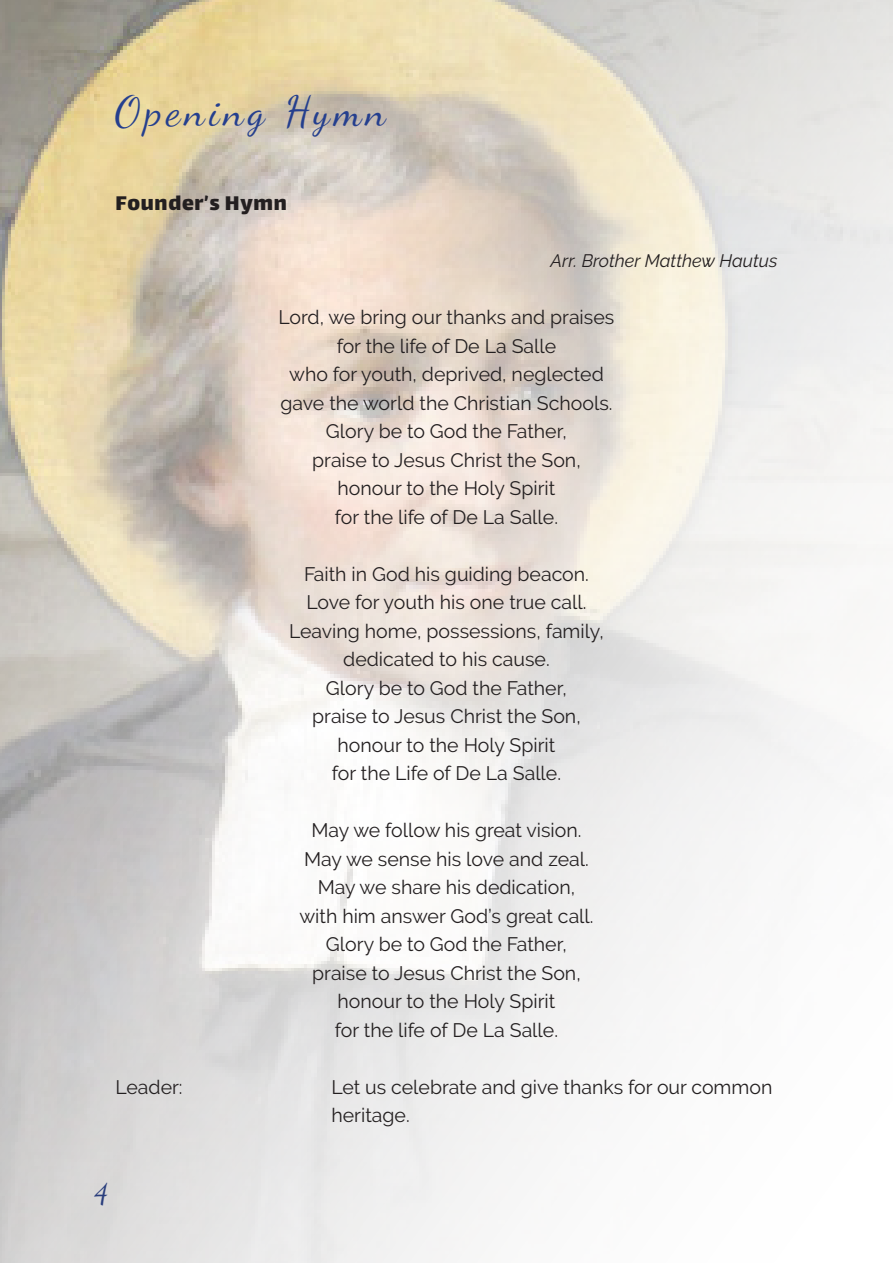
<style>
.page{position:relative;width:893px;height:1263px;background:#fff}
.page>*{position:absolute;margin:0;border:0;box-sizing:border-box;transform-origin:0 0}
.t1{font:42px "Dancing Script OT";letter-spacing:.11em;color:#253f8e}
.t2{font:28.5px "Dancing Script OT";color:#253f8e}
.t3{font:24px "Lalezar";letter-spacing:.03em;color:#231f20}
.t4{font:19.5px/28.5px "Raleway";color:#231f20}
.t5{font:italic 18px "Raleway";color:#231f20}
</style>
<div class="page">
<img style="left:0;top:0;width:893px;height:1263px">
<p class="t1" style="left:116px;top:86px;width:272px">Opening Hymn</p>
<p class="t3" style="left:116px;top:188px;width:173px">Founder’s Hymn</p>
<p class="t5" style="left:551px;top:250px;width:228px">Arr. Brother Matthew Hautus</p>
<p class="t4" style="left:279px;top:303px;width:337px">Lord, we bring our thanks and praises</p>
<p class="t4" style="left:337px;top:332px;width:221px">for the life of De La Salle</p>
<p class="t4" style="left:289px;top:360px;width:316px">who for youth, deprived, neglected</p>
<p class="t4" style="left:280px;top:389px;width:334px">gave the world the Christian Schools.</p>
<p class="t4" style="left:326px;top:417px;width:243px">Glory be to God the Father,</p>
<p class="t4" style="left:312px;top:446px;width:270px">praise to Jesus Christ the Son,</p>
<p class="t4" style="left:338px;top:474px;width:219px">honour to the Holy Spirit</p>
<p class="t4" style="left:335px;top:503px;width:225px">for the life of De La Salle.</p>
<p class="t4" style="left:304px;top:560px;width:286px">Faith in God his guiding beacon.</p>
<p class="t4" style="left:307px;top:588px;width:281px">Love for youth his one true call.</p>
<p class="t4" style="left:289px;top:617px;width:316px">Leaving home, possessions, family,</p>
<p class="t4" style="left:343px;top:645px;width:208px">dedicated to his cause.</p>
<p class="t4" style="left:326px;top:674px;width:243px">Glory be to God the Father,</p>
<p class="t4" style="left:312px;top:702px;width:270px">praise to Jesus Christ the Son,</p>
<p class="t4" style="left:338px;top:731px;width:219px">honour to the Holy Spirit</p>
<p class="t4" style="left:332px;top:759px;width:231px">for the Life of De La Salle.</p>
<p class="t4" style="left:311px;top:816px;width:271px">May we follow his great vision.</p>
<p class="t4" style="left:304px;top:845px;width:286px">May we sense his love and zeal.</p>
<p class="t4" style="left:318px;top:873px;width:259px">May we share his dedication,</p>
<p class="t4" style="left:299px;top:902px;width:296px">with him answer God’s great call.</p>
<p class="t4" style="left:326px;top:930px;width:243px">Glory be to God the Father,</p>
<p class="t4" style="left:312px;top:959px;width:270px">praise to Jesus Christ the Son,</p>
<p class="t4" style="left:338px;top:987px;width:219px">honour to the Holy Spirit</p>
<p class="t4" style="left:335px;top:1016px;width:225px">for the life of De La Salle.</p>
<p class="t4" style="left:116px;top:1073px;width:69px">Leader:</p>
<p class="t4" style="left:331px;top:1073px;width:442px">Let us celebrate and give thanks for our common heritage.</p>
<h2 class="t2" style="left:94px;top:1177px;width:16px">4</h2>
</div>
